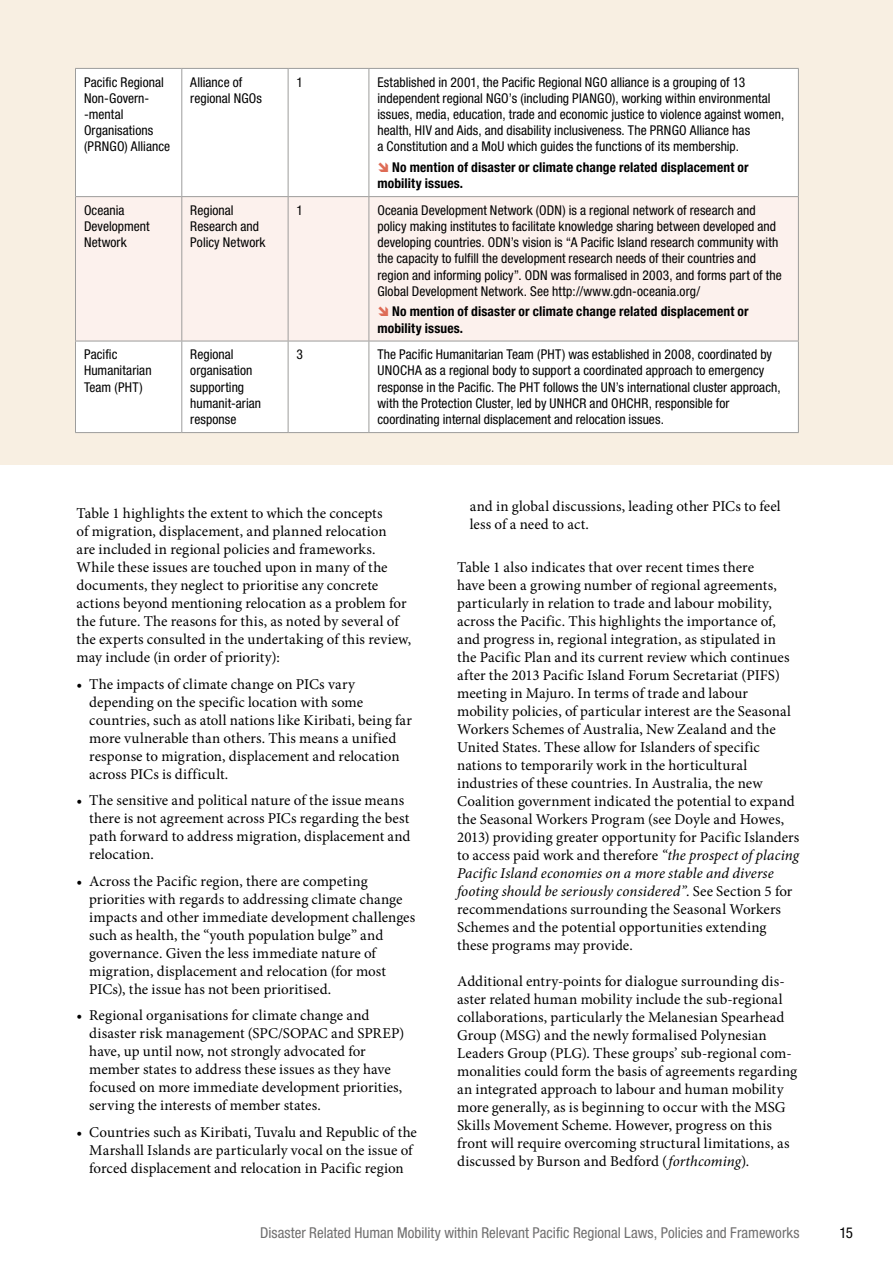
<style>
.page{position:relative;width:893px;height:1263px;background:#fff}
.page>*{position:absolute;margin:0;border:0;box-sizing:border-box;transform-origin:0 0}
.t1{font:15px/18px "Minion Pro";letter-spacing:.005em;color:#000}
.t2{font:condensed 15px "Helvetica Neue CE";color:#706f6f}
.t3{font:condensed 15px "Helvetica Neue CE";color:#000}
.t4{font:condensed 13.5px/16.2px "Helvetica Neue CE";letter-spacing:.005em;color:#000}
.t5{font:700 condensed 13.5px/16.2px "Helvetica Neue CE";letter-spacing:.01em;color:#000}
.s1{font-style:italic}
</style>
<div class="page">
<div style="left:0;top:0;width:893px;height:464px;background:#f8efe2"></div>
<div style="left:76px;top:69px;width:722px;height:363px;background:#fff"></div>
<div style="left:76px;top:197px;width:722px;height:144px;background:#fcf1ed"></div>
<hr style="left:75px;top:68px;width:107px;height:1px;background:#9d9d9c">
<hr style="left:75px;top:69px;width:1px;height:127px;background:#9d9d9c">
<hr style="left:182px;top:68px;width:106px;height:1px;background:#9d9d9c">
<hr style="left:181px;top:69px;width:1px;height:127px;background:#9d9d9c">
<hr style="left:288px;top:68px;width:81px;height:1px;background:#9d9d9c">
<hr style="left:288px;top:69px;width:1px;height:127px;background:#9d9d9c">
<hr style="left:369px;top:68px;width:430px;height:1px;background:#9d9d9c">
<hr style="left:369px;top:69px;width:1px;height:127px;background:#9d9d9c">
<hr style="left:798px;top:69px;width:1px;height:127px;background:#9d9d9c">
<hr style="left:75px;top:196px;width:107px;height:1px;background:#9d9d9c">
<hr style="left:75px;top:197px;width:1px;height:144px;background:#9d9d9c">
<hr style="left:182px;top:196px;width:106px;height:1px;background:#9d9d9c">
<hr style="left:181px;top:197px;width:1px;height:144px;background:#9d9d9c">
<hr style="left:288px;top:196px;width:81px;height:1px;background:#9d9d9c">
<hr style="left:288px;top:197px;width:1px;height:144px;background:#9d9d9c">
<hr style="left:369px;top:196px;width:430px;height:1px;background:#9d9d9c">
<hr style="left:369px;top:197px;width:1px;height:144px;background:#9d9d9c">
<hr style="left:798px;top:197px;width:1px;height:144px;background:#9d9d9c">
<hr style="left:75px;top:341px;width:107px;height:1px;background:#9d9d9c">
<hr style="left:75px;top:341px;width:1px;height:91px;background:#9d9d9c">
<hr style="left:182px;top:341px;width:106px;height:1px;background:#9d9d9c">
<hr style="left:181px;top:341px;width:1px;height:91px;background:#9d9d9c">
<hr style="left:288px;top:341px;width:81px;height:1px;background:#9d9d9c">
<hr style="left:288px;top:341px;width:1px;height:91px;background:#9d9d9c">
<hr style="left:369px;top:341px;width:430px;height:1px;background:#9d9d9c">
<hr style="left:369px;top:341px;width:1px;height:91px;background:#9d9d9c">
<hr style="left:798px;top:341px;width:1px;height:91px;background:#9d9d9c">
<hr style="left:75px;top:432px;width:107px;height:1px;background:#9d9d9c">
<hr style="left:182px;top:432px;width:106px;height:1px;background:#9d9d9c">
<hr style="left:288px;top:432px;width:81px;height:1px;background:#9d9d9c">
<hr style="left:369px;top:432px;width:430px;height:1px;background:#9d9d9c">
<svg style="left:379px;top:162px;width:9px;height:10px"></svg>
<svg style="left:379px;top:307px;width:9px;height:9px"></svg>
<p class="t4" style="left:84px;top:74px;width:88px">Pacific Regional<br>Non‑Govern-‑mental<br>Organisations (PRNGO) Alliance</p>
<p class="t4" style="left:190px;top:74px;width:73px">Alliance of regional NGOs</p>
<p class="t4" style="left:297px;top:74px;width:8px">1</p>
<p class="t4" style="left:377px;top:74px;width:408px">Established in 2001, the Pacific Regional NGO alliance is a grouping of 13 independent regional NGO’s (including PIANGO), working within environmental issues, media, education, trade and economic justice to violence against women, health, HIV and Aids, and disability inclusiveness. The PRNGO Alliance has<br>a Constitution and a MoU which guides the functions of its membership.</p>
<p class="t5" style="left:377px;top:160px;width:373px;text-indent:15px">No mention of disaster or climate change related displacement or mobility issues.</p>
<p class="t4" style="left:84px;top:202px;width:67px">Oceania<br>Development<br>Network</p>
<p class="t4" style="left:190px;top:202px;width:77px">Regional<br>Research and<br>Policy Network</p>
<p class="t4" style="left:297px;top:202px;width:8px">1</p>
<p class="t4" style="left:377px;top:202px;width:406px">Oceania Development Network (ODN) is a regional network of research and policy making institutes to facilitate knowledge sharing between developed and developing countries. ODN’s vision is “A Pacific Island research community with the capacity to fulfill the development research needs of their countries and region and informing policy”. ODN was formalised in 2003, and forms part of the Global Development Network. See http://www.gdn‑oceania.org/</p>
<p class="t5" style="left:377px;top:304px;width:373px;text-indent:15px">No mention of disaster or climate change related displacement or mobility issues.</p>
<p class="t4" style="left:84px;top:347px;width:69px">Pacific<br>Humanitarian<br>Team (PHT)</p>
<p class="t4" style="left:190px;top:347px;width:72px">Regional organisation supporting humanit‑arian response</p>
<p class="t4" style="left:297px;top:347px;width:8px">3</p>
<p class="t4" style="left:377px;top:347px;width:405px">The Pacific Humanitarian Team (PHT) was established in 2008, coordinated by UNOCHA as a regional body to support a coordinated approach to emergency response in the Pacific. The PHT follows the UN’s international cluster approach, with the Protection Cluster, led by UNHCR and OHCHR, responsible for coordinating internal displacement and relocation issues.</p>
<p class="t1" style="left:77px;top:504px;width:336px">Table 1 highlights the extent to which the concepts<br>of migration, displacement, and planned relocation<br>are included in regional policies and frameworks.<br>While these issues are touched upon in many of the documents, they neglect to prioritise any concrete actions beyond mentioning relocation as a problem for the future. The reasons for this, as noted by several of the experts consulted in the undertaking of this review, may include (in order of priority):</p>
<p class="t1" style="left:89px;top:675px;width:324px;text-indent:-13px">• The impacts of climate change on PICs vary depending on the specific location with some countries, such as atoll nations like Kiribati, being far more vulnerable than others. This means a unified response to migration, displacement and relocation across PICs is difficult.</p>
<p class="t1" style="left:89px;top:791px;width:323px;text-indent:-13px">• The sensitive and political nature of the issue means there is not agreement across PICs regarding the best path forward to address migration, displacement and relocation.</p>
<p class="t1" style="left:89px;top:872px;width:328px;text-indent:-13px">• Across the Pacific region, there are competing priorities with regards to addressing climate change impacts and other immediate development challenges such as health, the “youth population bulge” and governance. Given the less immediate nature of migration, displacement and relocation (for most PICs), the issue has not been prioritised.</p>
<p class="t1" style="left:89px;top:1006px;width:316px;text-indent:-13px">• Regional organisations for climate change and disaster risk management (SPC/SOPAC and SPREP) have, up until now, not strongly advocated for member states to address these issues as they have focused on more immediate development priorities, serving the interests of member states.</p>
<p class="t1" style="left:77px;top:1123px;width:342px;text-align:center">• Countries such as Kiribati, Tuvalu and Republic of the<br>Marshall Islands are particularly vocal on the issue of forced displacement and relocation in Pacific region</p>
<p class="t1" style="left:470px;top:497px;width:312px">and in global discussions, leading other PICs to feel less of a need to act.</p>
<p class="t1" style="left:457px;top:558px;width:344px">Table 1 also indicates that over recent times there<br>have been a growing number of regional agreements, particularly in relation to trade and labour mobility, across the Pacific. This highlights the importance of, and progress in, regional integration, as stipulated in<br>the Pacific Plan and its current review which continues after the 2013 Pacific Island Forum Secretariat (PIFS) meeting in Majuro. In terms of trade and labour mobility policies, of particular interest are the Seasonal Workers Schemes of Australia, New Zealand and the United States. These allow for Islanders of specific nations to temporarily work in the horticultural industries of these countries. In Australia, the new Coalition government indicated the potential to expand the Seasonal Workers Program (see Doyle and Howes, 2013) providing greater opportunity for Pacific Islanders to access paid work and therefore <span class="s1">“the prospect of placing Pacific Island economies on a more stable and diverse footing should be seriously considered”</span>. See Section 5 for recommendations surrounding the Seasonal Workers Schemes and the potential opportunities extending these programs may provide.</p>
<p class="t1" style="left:457px;top:972px;width:342px">Additional entry‑points for dialogue surrounding dis‑ aster related human mobility include the sub‑regional collaborations, particularly the Melanesian Spearhead Group (MSG) and the newly formalised Polynesian Leaders Group (PLG). These groups’ sub‑regional com‑ monalities could form the basis of agreements regarding an integrated approach to labour and human mobility more generally, as is beginning to occur with the MSG Skills Movement Scheme. However, progress on this front will require overcoming structural limitations, as discussed by Burson and Bedford (<span class="s1">forthcoming</span>).</p>
<p class="t2" style="left:260px;top:1224px;width:541px">Disaster Related Human Mobility within Relevant Pacific Regional Laws, Policies and Frameworks</p>
<p class="t3" style="left:839px;top:1224px;width:15px">15</p>
</div>
